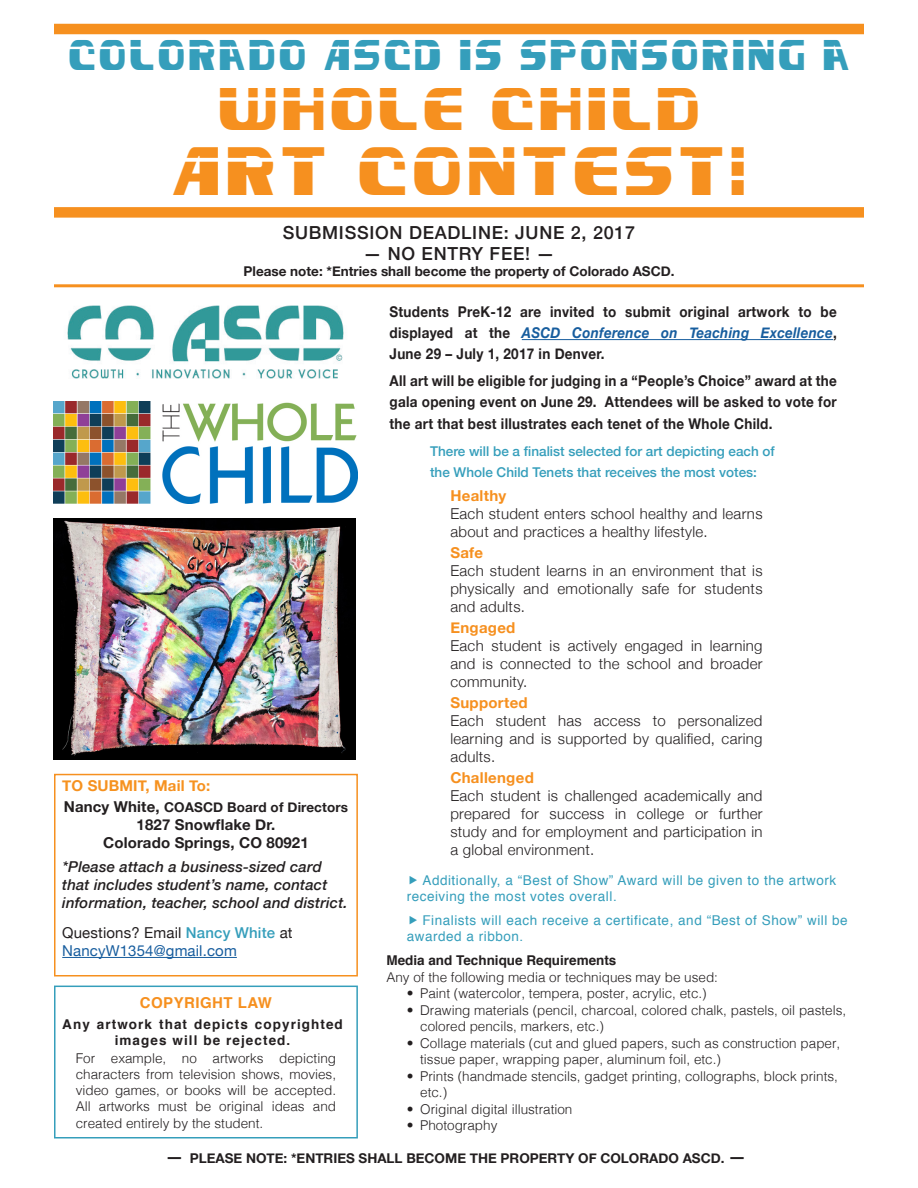
<style>
.page{position:relative;width:918px;height:1188px;background:#fff}
.page>*{position:absolute;margin:0;border:0;box-sizing:border-box;transform-origin:0 0}
.t1{font:78.15px "Xcelsion Laser";letter-spacing:.1em;color:#f6901f;scale:.63 1}
.t2{font:68.7px "Xcelsion Laser";letter-spacing:.1em;color:#f6901f;scale:.63 1}
.t3{font:49.2px "Xcelsion Laser";letter-spacing:.12em;color:#359ebb;scale:.55 1}
.t4{font:500 18px "Helvetica Neue";letter-spacing:.04em;color:#231f20}
.t5{font:300 15px/18px "Helvetica Neue";letter-spacing:.02em;color:#231f20;text-align:justify}
.t6{font:italic 500 15px/18px "Helvetica Neue";letter-spacing:.01em;color:#231f20}
.t7{font:15px/18px "Helvetica Neue";letter-spacing:.01em;color:#175d9e}
.t8{font:700 15px "Helvetica Neue";letter-spacing:.01em;color:#231f20}
.t9{font:700 15px "Helvetica Neue";letter-spacing:.02em;color:#f6901f}
.t10{font:700 15px "Helvetica Neue";letter-spacing:.01em;color:#f69220}
.t11{font:700 15px "Helvetica";letter-spacing:.03em;color:#f6901f}
.t12{font:700 14.85px/21px "Helvetica Neue";letter-spacing:.02em;color:#231f20;text-align:justify;scale:.91 1}
.t13{font:300 13.5px/16.2px "Helvetica";color:#231f20}
.t14{font:13.5px/16.5px "Helvetica";letter-spacing:.04em;color:#359ebb}
.t15{font:700 13.5px "Helvetica Neue";color:#231f20}
.t16{font:500 13.5px/21.6px "Helvetica Neue";color:#359ebb}
.t17{font:700 13.5px/16.2px "Helvetica";letter-spacing:.08em;color:#231f20;text-align:center}
.t18{font:700 13.5px "Helvetica";color:#231f20}
.s1{font-style:italic;color:#175d9e}
.s2{font-size:15px}
.s3{color:#231f20}
.s4{font-weight:500;color:#359ebb}
.s5{font-weight:500;font-size:18px}
</style>
<div class="page">
<div style="left:54px;top:24px;width:810px;height:10px;background:#f6901f"></div>
<div style="left:54px;top:207px;width:810px;height:11px;background:#f6901f"></div>
<img style="left:53px;top:402px;width:305px;height:102px">
<img style="left:53px;top:518px;width:303px;height:242px">
<img style="left:67px;top:305px;width:277px;height:74px">
<hr style="left:62px;top:957px;width:175px;height:1px;background:#175d9e">
<div style="left:54px;top:774px;width:304px;height:202px;border:2px solid #f6901f"></div>
<div style="left:54px;top:986px;width:304px;height:152px;border:2px solid #359ebb"></div>
<hr style="left:54px;top:284px;width:810px;height:3px;background:#f6901f">
<hr style="left:522px;top:339px;width:311px;height:1px;background:#175d9e">
<p class="t3" style="left:69px;top:29px;width:1421px">COLORADO ASCD IS SPONSORING A</p>
<p class="t2" style="left:218px;top:73px;width:766px">WHOLE CHILD</p>
<p class="t1" style="left:172px;top:129px;width:913px">ART CONTEST!</p>
<p class="t4" style="left:283px;top:218px;width:354px">SUBMISSION DEADLINE: JUNE 2, 2017</p>
<p class="t4" style="left:363px;top:239px;width:193px">— NO ENTRY FEE! —</p>
<p class="t15" style="left:244px;top:261px;width:432px">Please note: *Entries shall become the property of Colorado ASCD.</p>
<p class="t12" style="left:390px;top:302px;width:493px">Students PreK-12 are invited to submit original artwork to be displayed at the <span class="s1">ASCD Conference on Teaching Excellence</span>, June 29 – July 1, 2017 in Denver.</p>
<p class="t12" style="left:390px;top:371px;width:493px">All art will be eligible for judging in a “People’s Choice” award at the gala opening event on June 29. Attendees will be asked to vote for the art that best illustrates each tenet of the Whole Child.</p>
<p class="t16" style="left:430px;top:439px;width:346px">There will be a finalist selected for art depicting each of the Whole Child Tenets that receives the most votes:</p>
<p class="t9" style="left:450px;top:484px;width:57px">Healthy</p>
<p class="t5" style="left:450px;top:504px;width:314px">Each student enters school healthy and learns about and practices a healthy lifestyle.</p>
<p class="t9" style="left:450px;top:541px;width:34px">Safe</p>
<p class="t5" style="left:450px;top:561px;width:314px">Each student learns in an environment that is physically and emotionally safe for students and adults.</p>
<p class="t9" style="left:450px;top:616px;width:67px">Engaged</p>
<p class="t5" style="left:450px;top:636px;width:314px">Each student is actively engaged in learning and is connected to the school and broader community.</p>
<p class="t9" style="left:450px;top:691px;width:79px">Supported</p>
<p class="t5" style="left:450px;top:711px;width:314px">Each student has access to personalized learning and is supported by qualified, caring adults.</p>
<p class="t9" style="left:450px;top:766px;width:85px">Challenged</p>
<p class="t5" style="left:450px;top:786px;width:314px">Each student is challenged academically and prepared for success in college or further study and for employment and participation in a global environment.</p>
<p class="t10" style="left:62px;top:774px;width:149px">TO SUBMIT, Mail To:</p>
<p class="t15" style="left:64px;top:797px;width:286px"><span class="s2">Nancy White,</span> COASCD Board of Directors</p>
<p class="t8" style="left:137px;top:813px;width:140px">1827 Snowflake Dr.</p>
<p class="t8" style="left:103px;top:831px;width:207px">Colorado Springs, CO 80921</p>
<p class="t6" style="left:62px;top:857px;width:287px">*Please attach a business-sized card that includes student’s name, contact information, teacher, school and district.</p>
<p class="t7" style="left:62px;top:924px;width:232px"><span class="s3">Questions? Email</span> <span class="s4">Nancy White</span> <span class="s3">at<br></span>NancyW1354@gmail.com</p>
<p class="t11" style="left:140px;top:990px;width:134px">COPYRIGHT LAW</p>
<p class="t17" style="left:62px;top:1016px;width:282px">Any artwork that depicts copyrighted images will be rejected.</p>
<p class="t13" style="left:76px;top:1049px;width:262px;text-align:justify">For example, no artworks depicting characters from television shows, movies, video games, or books will be accepted.<br>All artworks must be original ideas and created entirely by the student.</p>
<p class="t15" style="left:165px;top:1147px;width:582px"><span class="s5">—</span> PLEASE NOTE: *ENTRIES SHALL BECOME THE PROPERTY OF COLORADO ASCD. <span class="s5">—</span></p>
<p class="t14" style="left:407px;top:872px;width:431px;text-indent:16px">Additionally, a “Best of Show” Award will be given to the artwork receiving the most votes overall.</p>
<p class="t14" style="left:407px;top:912px;width:443px;text-indent:16px">Finalists will each receive a certificate, and “Best of Show” will be awarded a ribbon.</p>
<p class="t18" style="left:386px;top:950px;width:232px">Media and Technique Requirements</p>
<p class="t13" style="left:386px;top:968px;width:333px">Any of the following media or techniques may be used:</p>
<p class="t13" style="left:407px;top:984px;width:302px">• Paint (watercolor, tempera, poster, acrylic, etc.)</p>
<p class="t13" style="left:420px;top:1001px;width:428px;text-indent:-14px">• Drawing materials (pencil, charcoal, colored chalk, pastels, oil pastels, colored pencils, markers, etc.)</p>
<p class="t13" style="left:420px;top:1034px;width:422px;text-indent:-14px">• Collage materials (cut and glued papers, such as construction paper, tissue paper, wrapping paper, aluminum foil, etc.)</p>
<p class="t13" style="left:420px;top:1067px;width:419px;text-indent:-14px">• Prints (handmade stencils, gadget printing, collographs, block prints, etc.)</p>
<p class="t13" style="left:407px;top:1100px;width:167px">• Original digital illustration</p>
<p class="t13" style="left:407px;top:1116px;width:92px">• Photography</p>
</div>
